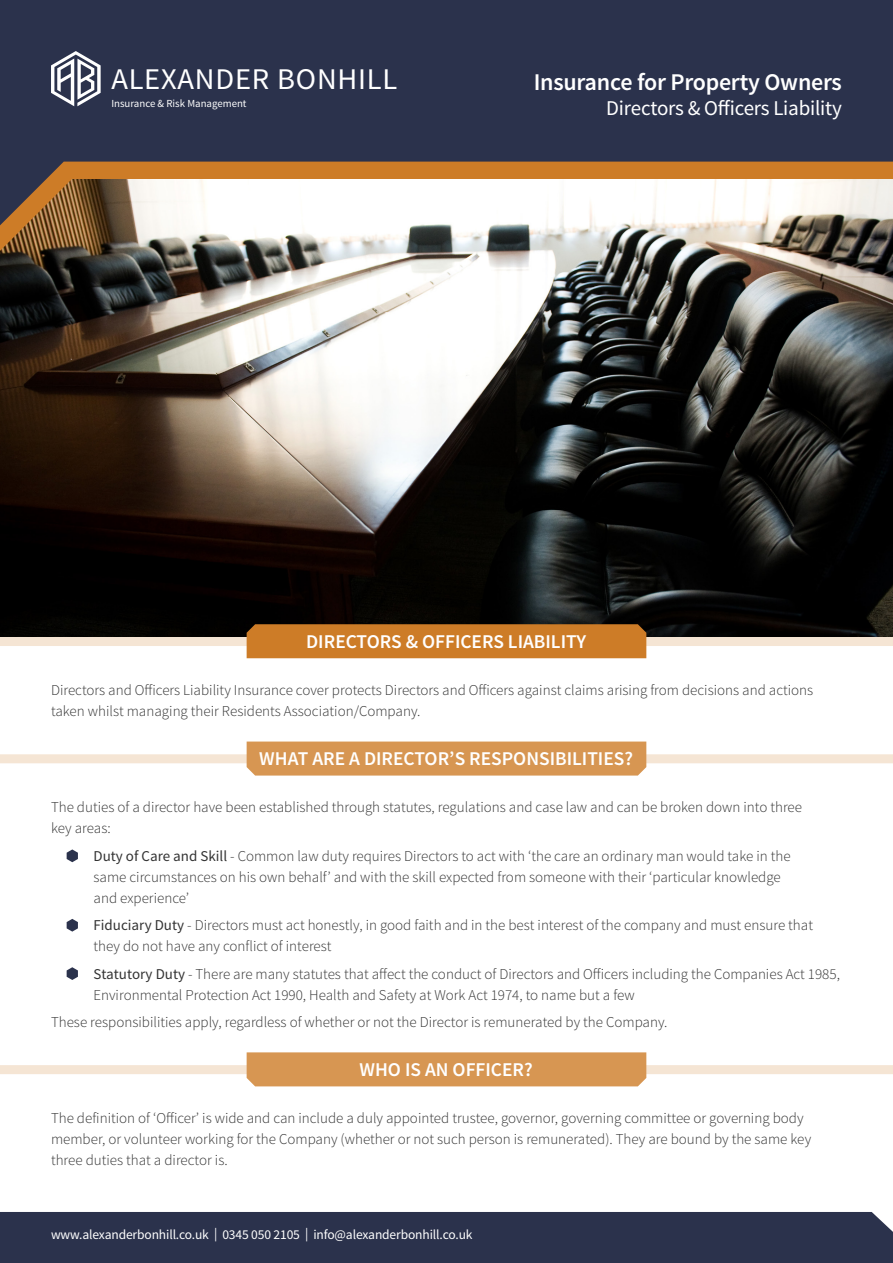
<style>
.page{position:relative;width:893px;height:1263px;background:#fff}
.page>*{position:absolute;margin:0;border:0;box-sizing:border-box;transform-origin:0 0}
.t1{font:30px "Source Sans Pro";letter-spacing:.025em;color:#fff}
.t2{font:600 24px "Source Sans Pro";letter-spacing:-.01em;color:#fff}
.t3{font:21px "Source Sans Pro";letter-spacing:-.01em;color:#fff}
.t4{font:600 19.5px "Source Sans Pro";color:#fff}
.t5{font:300 15px/21px "Source Sans Pro";color:#333}
.t6{font:13.5px "Source Sans Pro";letter-spacing:-.01em;color:#fff}
.t7{font:10.8px "Source Sans Pro";color:#fff}
.s1{font-weight:400}
</style>
<div class="page">
<img style="left:0;top:225px;width:893px;height:412px">
<svg style="left:67px;top:849px;width:11px;height:13px"></svg>
<svg style="left:67px;top:919px;width:11px;height:12px"></svg>
<svg style="left:67px;top:967px;width:11px;height:13px"></svg>
<div style="left:0;top:637px;width:893px;height:9px;background:#f5e5d4"></div>
<div style="left:247px;top:624px;width:399px;height:34px;background:#cd7c27"></div>
<div style="left:0;top:1065px;width:893px;height:9px;background:#f5e5d4"></div>
<div style="left:247px;top:1052px;width:399px;height:34px;background:#d79652"></div>
<div style="left:0;top:754px;width:893px;height:9px;background:#f5e5d4"></div>
<div style="left:247px;top:741px;width:399px;height:34px;background:#d79652"></div>
<svg style="left:0;top:225px;width:98px;height:26px;background:#8a5f30"></svg>
<svg style="left:0;top:0;width:893px;height:225px;fill:#2b324c"></svg>
<svg style="left:51px;top:51px;width:50px;height:55px"></svg>
<div style="left:0;top:1212px;width:893px;height:51px;background:#2b324c"></div>
<h1 class="t1" style="left:111px;top:61px;width:287px">ALEXANDER BONHILL</h1>
<p class="t7" style="left:111px;top:96px;width:137px">Insurance &amp; Risk Management</p>
<h2 class="t2" style="left:534px;top:67px;width:310px">Insurance for Property Owners</h2>
<h3 class="t3" style="left:606px;top:95px;width:237px">Directors &amp; Officers Liability</h3>
<h3 class="t4" style="left:306px;top:629px;width:281px">DIRECTORS &amp; OFFICERS LIABILITY</h3>
<p class="t5" style="left:51px;top:680px;width:764px">Directors and Officers Liability Insurance cover protects Directors and Officers against claims arising from decisions and actions taken whilst managing their Residents Association/Company.</p>
<h3 class="t4" style="left:259px;top:746px;width:375px">WHAT ARE A DIRECTOR’S RESPONSIBILITIES?</h3>
<p class="t5" style="left:51px;top:797px;width:753px">The duties of a director have been established through statutes, regulations and case law and can be broken down into three key areas:</p>
<p class="t5" style="left:94px;top:845px;width:699px"><span class="s1">Duty of Care and Skill</span> - Common law duty requires Directors to act with ‘the care an ordinary man would take in the same circumstances on his own behalf’ and with the skill expected from someone with their ‘particular knowledge and experience’</p>
<p class="t5" style="left:94px;top:915px;width:721px"><span class="s1">Fiduciary Duty</span> - Directors must act honestly, in good faith and in the best interest of the company and must ensure that they do not have any conflict of interest</p>
<p class="t5" style="left:94px;top:963px;width:748px"><span class="s1">Statutory Duty</span> - There are many statutes that affect the conduct of Directors and Officers including the Companies Act 1985,<br>Environmental Protection Act 1990, Health and Safety at Work Act 1974, to name but a few</p>
<p class="t5" style="left:51px;top:1011px;width:618px">These responsibilities apply, regardless of whether or not the Director is remunerated by the Company.</p>
<h3 class="t4" style="left:360px;top:1057px;width:175px">WHO IS AN OFFICER?</h3>
<p class="t5" style="left:51px;top:1108px;width:762px">The definition of ‘Officer’ is wide and can include a duly appointed trustee, governor, governing committee or governing body member, or volunteer working for the Company (whether or not such person is remunerated). They are bound by the same key three duties that a director is.</p>
<p class="t6" style="left:51px;top:1226px;width:423px">www.alexanderbonhill.co.uk | 0345 050 2105 | info@alexanderbonhill.co.uk</p>
</div>
